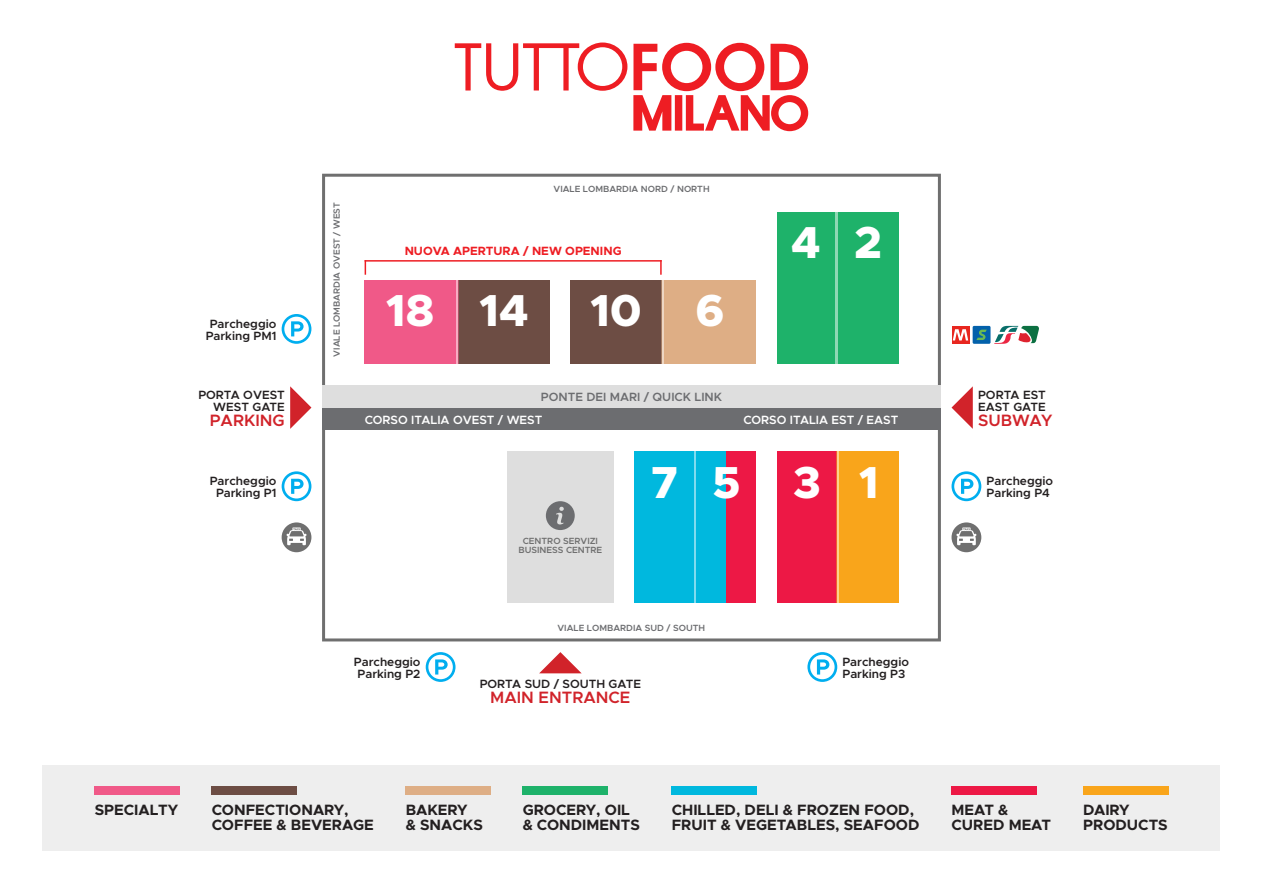
<style>
.page{position:relative;width:1263px;height:893px;background:#fff}
.page>*{position:absolute;margin:0;border:0;box-sizing:border-box;transform-origin:0 0}
.t1{font:800 45px "Metropolis";color:#fff}
.t2{font:600 16.5px "Metropolis";color:#d1232a}
.t3{font:700 15px "Metropolis";color:#231f20}
.t4{font:600 12px "Metropolis";color:#231f20}
.t5{font:600 12px "Metropolis";color:#fff}
.t6{font:700 12px "Metropolis";color:#ee1d23}
.t7{font:600 12px "Metropolis";color:#6c6d70}
.t8{font:600 9px "Metropolis";color:#6c6d70}
.t9{font:600 9px "Metropolis";color:#6f6f6f}
</style>
<div class="page">
<div style="left:322px;top:174px;width:619px;height:467px;border:3px solid #6f6f6f"></div>
<div style="left:459px;top:280px;width:91px;height:84px;background:#6d4d44"></div>
<div style="left:665px;top:280px;width:91px;height:84px;background:#deae85"></div>
<div style="left:365px;top:280px;width:91px;height:84px;background:#f05988"></div>
<div style="left:571px;top:280px;width:91px;height:84px;background:#6d4d44"></div>
<div style="left:697px;top:451px;width:59px;height:152px;background:#00b8de"></div>
<div style="left:635px;top:451px;width:59px;height:152px;background:#00b8de"></div>
<div style="left:507px;top:451px;width:107px;height:152px;background:#dedede"></div>
<div style="left:839px;top:451px;width:59px;height:152px;background:#f9a51b"></div>
<div style="left:838px;top:212px;width:60px;height:152px;background:#1eb26a"></div>
<div style="left:777px;top:451px;width:59px;height:152px;background:#ed1845"></div>
<div style="left:726px;top:451px;width:30px;height:152px;background:#ed1845"></div>
<div style="left:777px;top:212px;width:58px;height:152px;background:#1eb26a"></div>
<div style="left:322px;top:408px;width:619px;height:22px;background:#6c6d70"></div>
<div style="left:322px;top:385px;width:619px;height:23px;background:#dedede"></div>
<hr style="left:835px;top:212px;width:3px;height:152px;background:#1eb26a">
<hr style="left:836px;top:451px;width:3px;height:152px;background:#f9a51b">
<hr style="left:694px;top:451px;width:3px;height:152px;background:#00b8de">
<hr style="left:662px;top:280px;width:3px;height:84px;background:#deae85">
<hr style="left:456px;top:280px;width:3px;height:84px;background:#f05988">
<svg style="left:282px;top:471px;width:29px;height:30px"></svg>
<svg style="left:282px;top:314px;width:29px;height:30px"></svg>
<svg style="left:282px;top:522px;width:29px;height:30px"></svg>
<svg style="left:951px;top:522px;width:30px;height:30px"></svg>
<svg style="left:951px;top:386px;width:22px;height:43px"></svg>
<svg style="left:290px;top:386px;width:21px;height:43px"></svg>
<div style="left:973px;top:326px;width:17px;height:18px;background:#0361ab"></div>
<svg style="left:976px;top:330px;width:11px;height:10px"></svg>
<div style="left:951px;top:326px;width:18px;height:18px;background:#e8261f"></div>
<svg style="left:953px;top:329px;width:15px;height:11px"></svg>
<svg style="left:994px;top:326px;width:45px;height:18px"></svg>
<svg style="left:807px;top:652px;width:30px;height:30px"></svg>
<svg style="left:951px;top:471px;width:30px;height:30px"></svg>
<svg style="left:426px;top:652px;width:29px;height:30px"></svg>
<svg style="left:539px;top:652px;width:42px;height:21px"></svg>
<svg style="left:365px;top:262px;width:1px;height:13px"></svg>
<hr style="left:365px;top:260px;width:297px;height:2px;background:#ee1d23">
<svg style="left:660px;top:260px;width:2px;height:15px"></svg>
<svg style="left:546px;top:501px;width:29px;height:29px"></svg>
<div style="left:43px;top:765px;width:1177px;height:85px;background:#eee"></div>
<div style="left:1083px;top:786px;width:85px;height:8px;background:#f9a51b"></div>
<div style="left:951px;top:786px;width:85px;height:8px;background:#ed1845"></div>
<div style="left:672px;top:786px;width:85px;height:8px;background:#00b8de"></div>
<div style="left:523px;top:786px;width:85px;height:8px;background:#1eb26a"></div>
<div style="left:212px;top:786px;width:85px;height:8px;background:#6d4d44"></div>
<div style="left:406px;top:786px;width:85px;height:8px;background:#deae85"></div>
<div style="left:95px;top:786px;width:85px;height:8px;background:#f05988"></div>
<svg style="left:455px;top:43px;width:172px;height:48px"></svg>
<svg style="left:633px;top:43px;width:175px;height:88px"></svg>
<p class="t4" style="left:210px;top:316px;width:68px">Parcheggio</p>
<p class="t4" style="left:206px;top:328px;width:72px">Parking PM1</p>
<p class="t4" style="left:198px;top:387px;width:88px">PORTA OVEST</p>
<p class="t4" style="left:213px;top:399px;width:73px">WEST GATE</p>
<p class="t2" style="left:210px;top:410px;width:77px">PARKING</p>
<p class="t4" style="left:210px;top:473px;width:68px">Parcheggio</p>
<p class="t4" style="left:216px;top:485px;width:62px">Parking P1</p>
<p class="t8" style="left:331px;top:357px;width:156px;rotate:-90deg">VIALE LOMBARDIA OVEST / WEST</p>
<p class="t8" style="left:554px;top:183px;width:158px">VIALE LOMBARDIA NORD / NORTH</p>
<p class="t6" style="left:405px;top:243px;width:218px">NUOVA APERTURA / NEW OPENING</p>
<p class="t1" style="left:386px;top:282px;width:49px">18</p>
<p class="t1" style="left:480px;top:282px;width:51px">14</p>
<p class="t1" style="left:590px;top:282px;width:53px">10</p>
<p class="t1" style="left:696px;top:282px;width:31px">6</p>
<p class="t1" style="left:791px;top:214px;width:31px">4</p>
<p class="t1" style="left:854px;top:214px;width:29px">2</p>
<p class="t7" style="left:541px;top:389px;width:183px">PONTE DEI MARI / QUICK LINK</p>
<p class="t5" style="left:365px;top:412px;width:179px">CORSO ITALIA OVEST / WEST</p>
<p class="t5" style="left:743px;top:412px;width:156px">CORSO ITALIA EST / EAST</p>
<p class="t9" style="left:523px;top:535px;width:77px">CENTRO SERVIZI</p>
<p class="t9" style="left:518px;top:544px;width:85px">BUSINESS CENTRE</p>
<p class="t1" style="left:651px;top:454px;width:29px">7</p>
<p class="t1" style="left:712px;top:454px;width:30px">5</p>
<p class="t1" style="left:793px;top:454px;width:29px">3</p>
<p class="t1" style="left:859px;top:454px;width:21px">1</p>
<p class="t4" style="left:354px;top:654px;width:68px">Parcheggio</p>
<p class="t4" style="left:358px;top:666px;width:64px">Parking P2</p>
<p class="t8" style="left:557px;top:622px;width:149px">VIALE LOMBARDIA SUD / SOUTH</p>
<p class="t4" style="left:480px;top:676px;width:163px">PORTA SUD / SOUTH GATE</p>
<p class="t2" style="left:490px;top:687px;width:142px">MAIN ENTRANCE</p>
<p class="t4" style="left:842px;top:654px;width:68px">Parcheggio</p>
<p class="t4" style="left:842px;top:666px;width:64px">Parking P3</p>
<p class="t4" style="left:978px;top:387px;width:69px">PORTA EST</p>
<p class="t4" style="left:978px;top:399px;width:69px">EAST GATE</p>
<p class="t2" style="left:978px;top:410px;width:76px">SUBWAY</p>
<p class="t4" style="left:986px;top:473px;width:68px">Parcheggio</p>
<p class="t4" style="left:986px;top:485px;width:65px">Parking P4</p>
<p class="t3" style="left:95px;top:800px;width:85px">SPECIALTY</p>
<p class="t3" style="left:212px;top:800px;width:138px">CONFECTIONARY,</p>
<p class="t3" style="left:212px;top:815px;width:164px">COFFEE &amp; BEVERAGE</p>
<p class="t3" style="left:406px;top:800px;width:63px">BAKERY</p>
<p class="t3" style="left:406px;top:815px;width:79px">&amp; SNACKS</p>
<p class="t3" style="left:523px;top:800px;width:109px">GROCERY, OIL</p>
<p class="t3" style="left:523px;top:815px;width:119px">&amp; CONDIMENTS</p>
<p class="t3" style="left:672px;top:800px;width:244px">CHILLED, DELI &amp; FROZEN FOOD,</p>
<p class="t3" style="left:672px;top:815px;width:249px">FRUIT &amp; VEGETABLES, SEAFOOD</p>
<p class="t3" style="left:951px;top:800px;width:58px">MEAT &amp;</p>
<p class="t3" style="left:951px;top:815px;width:101px">CURED MEAT</p>
<p class="t3" style="left:1083px;top:800px;width:48px">DAIRY</p>
<p class="t3" style="left:1083px;top:815px;width:86px">PRODUCTS</p>
</div>
